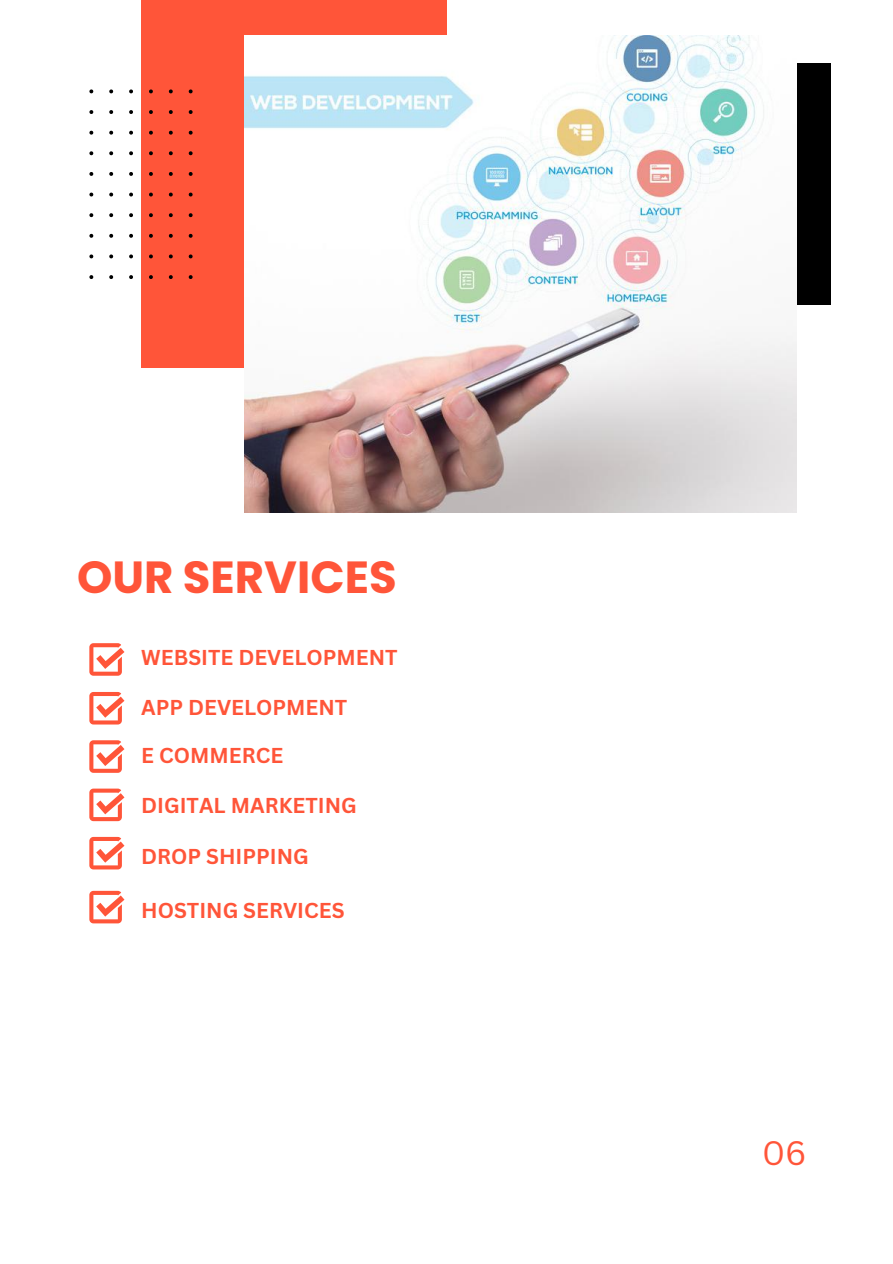
<style>
.page{position:relative;width:893px;height:1264px;background:#fff}
.page>*{position:absolute;margin:0;border:0;box-sizing:border-box;transform-origin:0 0}
.t1{font:700 45px "Poppins";color:#ff5539}
.t2{font:33px "Canva Sans";color:#ff5539}
.t3{font:700 21px "Canva Sans";color:#ff5539}
</style>
<div class="page">
<svg style="left:89px;top:643px;width:35px;height:32px"></svg>
<svg style="left:89px;top:692px;width:35px;height:32px"></svg>
<svg style="left:89px;top:788px;width:35px;height:33px"></svg>
<svg style="left:89px;top:740px;width:35px;height:32px"></svg>
<div style="left:141px;top:0;width:305px;height:367px;background:#ff5539"></div>
<div style="left:665px;top:63px;width:166px;height:242px;background:#000"></div>
<img style="left:244px;top:36px;width:552px;height:476px">
<svg style="left:89px;top:89px;width:103px;height:190px"></svg>
<svg style="left:89px;top:837px;width:35px;height:32px"></svg>
<svg style="left:89px;top:890px;width:35px;height:33px"></svg>
<h1 class="t1" style="left:77px;top:545px;width:321px">OUR SERVICES</h1>
<p class="t3" style="left:141px;top:642px;width:258px">WEBSITE DEVELOPMENT</p>
<p class="t3" style="left:141px;top:692px;width:207px">APP DEVELOPMENT</p>
<p class="t3" style="left:141px;top:741px;width:143px">E COMMERCE</p>
<p class="t3" style="left:141px;top:790px;width:217px">DIGITAL MARKETING</p>
<p class="t3" style="left:141px;top:841px;width:169px">DROP SHIPPING</p>
<p class="t3" style="left:141px;top:895px;width:205px">HOSTING SERVICES</p>
<h2 class="t2" style="left:762px;top:1129px;width:46px">06</h2>
</div>
